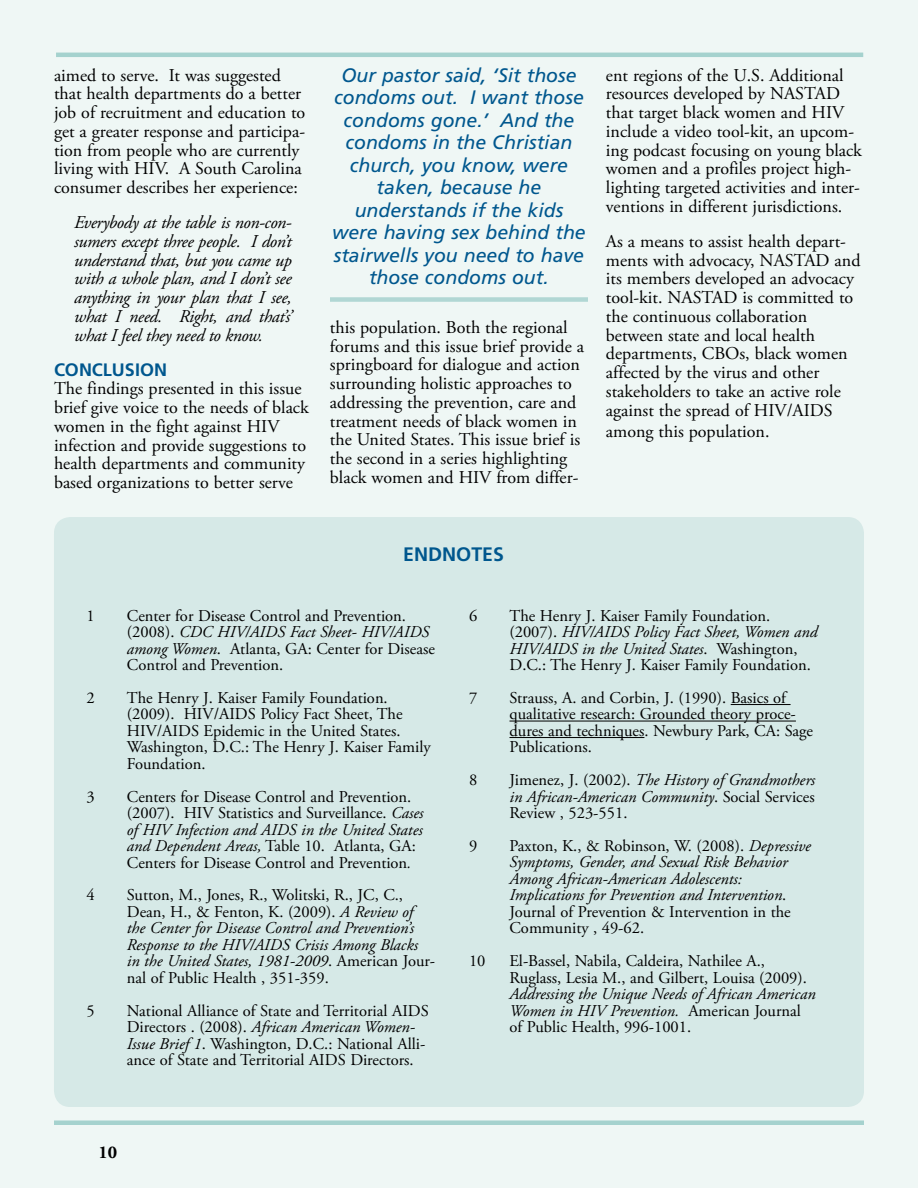
<style>
.page{position:relative;width:918px;height:1188px;background:#eff7f5}
.page>*{position:absolute;margin:0;border:0;box-sizing:border-box;transform-origin:0 0}
.t1{font:italic 19.5px/22.5px "Frutiger";color:#00578e;text-align:center}
.t2{font:700 19.5px "Frutiger";color:#00578e}
.t3{font:18px/18.8px "Adobe Garamond Pro";color:#000}
.t4{font:italic 18px/18.8px "Adobe Garamond Pro";letter-spacing:-.02em;color:#000;text-align:justify}
.t5{font:700 18px "Frutiger";color:#00578e}
.t6{font:700 18px "Adobe Garamond Pro";color:#000}
.t7{font:16.5px/16.5px "Adobe Garamond Pro";color:#000}
.t8{font:italic 16.5px/16.5px "Adobe Garamond Pro";color:#000}
.s1{font-style:italic}
.s2{font-style:normal}
</style>
<div class="page">
<div style="left:54px;top:1120px;width:810px;height:5px;background:#a5d2ce"></div>
<hr style="left:56px;top:53px;width:807px;height:4px;background:#a5d2ce">
<div style="left:54px;top:517px;width:810px;height:590px;background:#d6e9e7;border-radius:16px"></div>
<hr style="left:731px;top:704px;width:60px;height:1px;background:#000">
<hr style="left:510px;top:721px;width:286px;height:1px;background:#000">
<hr style="left:510px;top:737px;width:134px;height:1px;background:#000">
<div style="left:330px;top:297px;width:258px;height:5px;background:#b1d7d4"></div>
<p class="t3" style="left:54px;top:66px;width:253px">aimed to serve. It was suggested that health departments do a better job of recruitment and education to get a greater response and participa&shy;tion from people who are currently living with HIV. A South Carolina consumer describes her experience:</p>
<p class="t4" style="left:74px;top:213px;width:219px">Everybody at the table is non-con&shy;sumers except three people. I don’t understand that, but you came up with a whole plan, and I don’t see anything in your plan that I see, what I need. Right, and that’s’ what I feel they need to know.</p>
<p class="t5" style="left:54px;top:359px;width:115px">CONCLUSION</p>
<p class="t3" style="left:54px;top:380px;width:256px">The findings presented in this issue brief give voice to the needs of black women in the fight against HIV infection and provide suggestions to health departments and community based organizations to better serve</p>
<p class="t1" style="left:332px;top:64px;width:255px">Our pastor said, ‘Sit those condoms out. I want those condoms gone.’ And the condoms in the Christian church, you know, were taken, because he understands if the kids were having sex behind the stairwells you need to have those condoms out.</p>
<p class="t3" style="left:330px;top:319px;width:256px">this population. Both the regional forums and this issue brief provide a springboard for dialogue and action surrounding holistic approaches to addressing the prevention, care and treatment needs of black women in the United States. This issue brief is the second in a series highlighting black women and HIV from differ-</p>
<p class="t3" style="left:606px;top:66px;width:258px">ent regions of the U.S. Additional resources developed by NASTAD that target black women and HIV include a video tool-kit, an upcom&shy;ing podcast focusing on young black women and a profiles project high&shy;lighting targeted activities and inter&shy;ventions in different jurisdictions.</p>
<p class="t3" style="left:606px;top:233px;width:256px">As a means to assist health depart&shy;ments with advocacy, NASTAD and its members developed an advocacy tool-kit. NASTAD is committed to the continuous collaboration between state and local health departments, CBOs, black women affected by the virus and other stakeholders to take an active role against the spread of HIV/AIDS</p>
<p class="t3" style="left:606px;top:422px;width:165px">among this population.</p>
<p class="t2" style="left:403px;top:543px;width:25px">ENDNOTES</p>
<p class="t7" style="left:86px;top:608px;width:10px">1</p>
<p class="t7" style="left:127px;top:608px;width:309px">Center for Disease Control and Prevention. (2008). <span class="s1">CDC HIV/AIDS Fact Sheet- HIV/AIDS among Women</span>. Atlanta, GA: Center for Disease Control and Prevention.</p>
<p class="t7" style="left:86px;top:690px;width:10px">2</p>
<p class="t7" style="left:127px;top:690px;width:305px">The Henry J. Kaiser Family Foundation. (2009). HIV/AIDS Policy Fact Sheet, The HIV/AIDS Epidemic in the United States.<br>Washington, D.C.: The Henry J. Kaiser Family Foundation.</p>
<p class="t7" style="left:86px;top:789px;width:10px">3</p>
<p class="t7" style="left:127px;top:789px;width:298px">Centers for Disease Control and Prevention. (2007). HIV Statistics and Surveillance. <span class="s1">Cases of HIV Infection and AIDS in the United States and Dependent Areas,</span> Table 10. Atlanta, GA:<br>Centers for Disease Control and Prevention<span class="s1">.</span></p>
<p class="t7" style="left:86px;top:887px;width:10px">4</p>
<p class="t8" style="left:127px;top:887px;width:310px"><span class="s2">Sutton, M., Jones, R., Wolitski, R., JC, C., Dean, H., &amp; Fenton, K. (2009).</span> A Review of the Center for Disease Control and Prevention’s Response to the HIV/AIDS Crisis Among Blacks in the United States, 1981-2009<span class="s2">. American Jour&shy;nal of Public Health , 351-359.</span></p>
<p class="t7" style="left:86px;top:1003px;width:10px">5</p>
<p class="t7" style="left:127px;top:1003px;width:303px">National Alliance of State and Territorial AIDS Directors . (2008). <span class="s1">African American Women-Issue Brief 1</span>. Washington, D.C.: National Alli&shy;ance of State and Territorial AIDS Directors.</p>
<p class="t6" style="left:99px;top:1141px;width:20px">10</p>
<p class="t7" style="left:469px;top:608px;width:10px">6</p>
<p class="t7" style="left:510px;top:608px;width:310px">The Henry J. Kaiser Family Foundation. (2007). <span class="s1">HIV/AIDS Policy Fact Sheet, Women and HIV/AIDS in the United States</span>. Washington, D.C.: The Henry J. Kaiser Family Foundation.</p>
<p class="t7" style="left:469px;top:690px;width:10px">7</p>
<p class="t7" style="left:510px;top:690px;width:305px">Strauss, A. and Corbin, J. (1990). Basics of qualitative research: Grounded theory proce&shy;dures and techniques. Newbury Park, CA: Sage Publications.</p>
<p class="t7" style="left:469px;top:772px;width:10px">8</p>
<p class="t8" style="left:510px;top:772px;width:307px;text-align:justify"><span class="s2">Jimenez, J. (2002).</span> The History of Grandmothers in African-American Community<span class="s2">. Social Services Review , 523-551.</span></p>
<p class="t7" style="left:469px;top:838px;width:10px">9</p>
<p class="t8" style="left:510px;top:838px;width:303px"><span class="s2">Paxton, K., &amp; Robinson, W. (2008).</span> Depressive Symptoms, Gender, and Sexual Risk Behavior Among African-American Adolescents:<br>Implications for Prevention and Intervention<span class="s2">.<br>Journal of Prevention &amp; Intervention in the Community , 49-62.</span></p>
<p class="t7" style="left:469px;top:953px;width:18px">10</p>
<p class="t7" style="left:510px;top:953px;width:299px">El-Bassel, Nabila, Caldeira, Nathilee A.,<br>Ruglass, Lesia M., and Gilbert, Louisa (2009).</p>
<p class="t8" style="left:510px;top:986px;width:308px">Addressing the Unique Needs of African American<br>Women in HIV Prevention. <span class="s2">American Journal of Public Health, 996-1001.</span></p>
</div>
